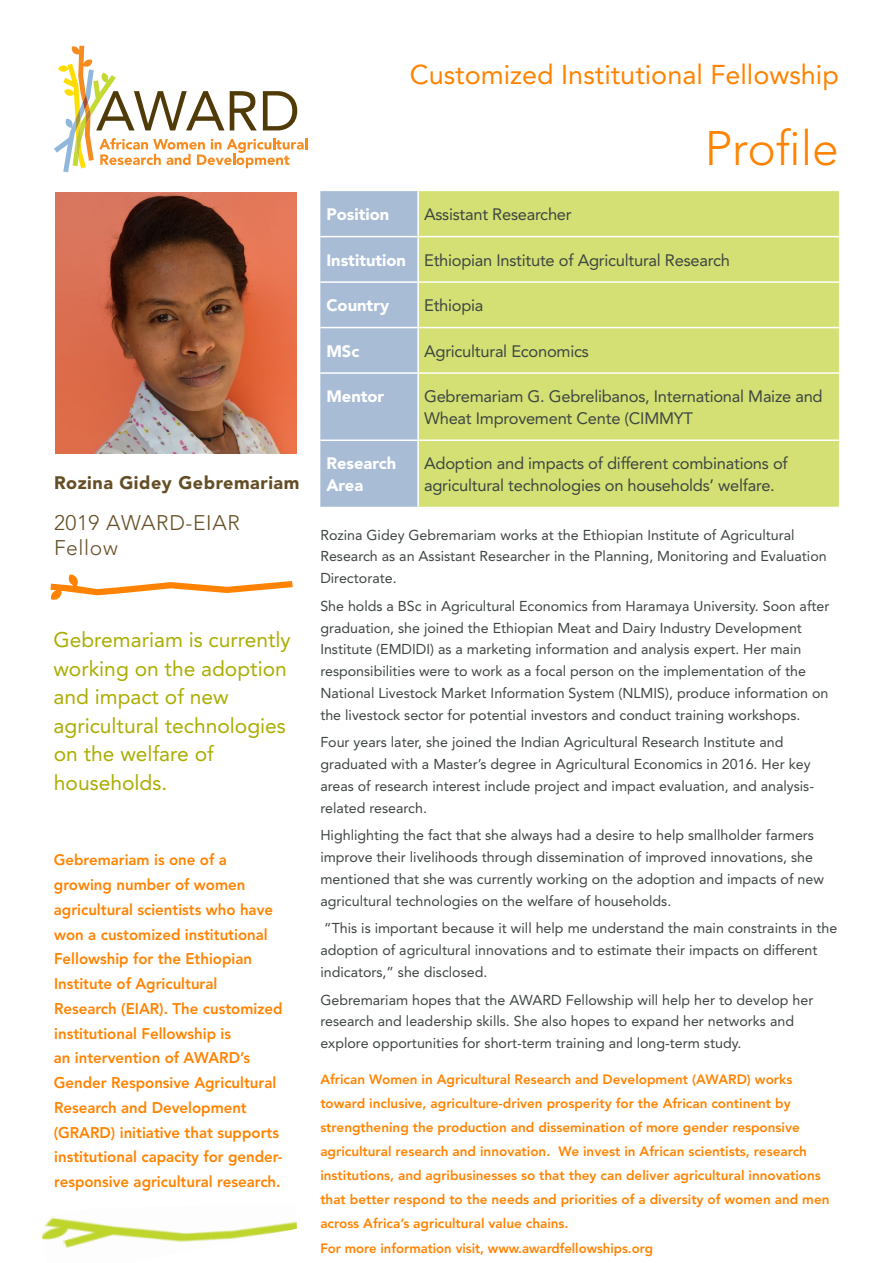
<style>
.page{position:relative;width:893px;height:1263px;background:#fff}
.page>*{position:absolute;margin:0;border:0;box-sizing:border-box;transform-origin:0 0}
.t1{font:300 48px "Avenir LT Std";color:#ff8300}
.t2{font:27px "Avenir LT Std";color:#ff8300}
.t3{font:21px/28.5px "Avenir LT Std";color:#aaad00}
.t4{font:300 21px/25.5px "Avenir LT Std";letter-spacing:.03em;color:#644e25}
.t5{font:900 18px "Avenir LT Std";letter-spacing:.03em;color:#644e25}
.t6{font:16.5px/21.8px "Avenir LT Std";letter-spacing:-.015em;color:#3e4543}
.t7{font:900 16.5px/21.8px "Avenir LT Std";color:#fff}
.t8{font:800 15.45px/24.8px "Avenir LT Std";color:#ff8300}
.t9{font:800 15px "Avenir LT Std";color:#ff8300}
.t10{font:14.25px/21.8px "Avenir LT Std";color:#3e4543}
.t11{font:800 13.5px/24.2px "Avenir LT Std";color:#ff8300}
.s1{font-weight:900;color:#fff}
.s2{font-size:15.45px}
</style>
<div class="page">
<svg style="left:54px;top:46px;width:253px;height:126px"></svg>
<div style="left:320px;top:191px;width:97px;height:316px;background:#a9bcd6"></div>
<div style="left:419px;top:191px;width:420px;height:316px;background:#d4e073"></div>
<hr style="left:320px;top:236px;width:98px;height:1px;background:#fff">
<hr style="left:418px;top:236px;width:421px;height:1px;background:#fff">
<hr style="left:320px;top:281px;width:98px;height:2px;background:#fff">
<hr style="left:418px;top:281px;width:421px;height:2px;background:#fff">
<hr style="left:320px;top:327px;width:98px;height:1px;background:#fff">
<hr style="left:320px;top:372px;width:98px;height:2px;background:#fff">
<hr style="left:418px;top:327px;width:421px;height:1px;background:#fff">
<hr style="left:320px;top:439px;width:98px;height:2px;background:#fff">
<hr style="left:418px;top:372px;width:421px;height:2px;background:#fff">
<hr style="left:418px;top:439px;width:421px;height:2px;background:#fff">
<svg style="left:50px;top:574px;width:243px;height:26px"></svg>
<img style="left:55px;top:192px;width:241px;height:261px">
<img style="left:41px;top:1216px;width:256px;height:32px">
<h2 class="t2" style="left:410px;top:58px;width:431px">Customized Institutional Fellowship</h2>
<h1 class="t1" style="left:705px;top:120px;width:136px">Profile</h1>
<p class="t7" style="left:326px;top:203px;width:64px">Position</p>
<p class="t6" style="left:424px;top:204px;width:149px">Assistant Researcher</p>
<p class="t6" style="left:326px;top:249px;width:405px"><span class="s1">Institution</span> Ethiopian Institute of Agricultural Research</p>
<p class="t7" style="left:326px;top:294px;width:64px">Country</p>
<p class="t6" style="left:424px;top:295px;width:61px">Ethiopia</p>
<p class="t7" style="left:326px;top:340px;width:34px">MSc</p>
<p class="t6" style="left:424px;top:340px;width:166px">Agricultural Economics</p>
<p class="t7" style="left:326px;top:385px;width:60px">Mentor</p>
<p class="t6" style="left:424px;top:386px;width:400px">Gebremariam G. Gebrelibanos, International Maize and<br>Wheat Improvement Cente (CIMMYT</p>
<p class="t7" style="left:326px;top:453px;width:71px">Research<br>Area</p>
<p class="t6" style="left:424px;top:453px;width:365px">Adoption and impacts of different combinations of</p>
<p class="t5" style="left:54px;top:472px;width:247px">Rozina Gidey Gebremariam</p>
<p class="t6" style="left:424px;top:474px;width:352px">agricultural technologies on households’ welfare.</p>
<h3 class="t4" style="left:54px;top:510px;width:187px">2019 AWARD-EIAR<br>Fellow</h3>
<p class="t10" style="left:320px;top:524px;width:508px">Rozina Gidey Gebremariam works at the Ethiopian Institute of Agricultural<br>Research as an Assistant Researcher in the Planning, Monitoring and Evaluation<br>Directorate.</p>
<p class="t10" style="left:320px;top:595px;width:511px">She holds a BSc in Agricultural Economics from Haramaya University. Soon after graduation, she joined the Ethiopian Meat and Dairy Industry Development Institute (EMDIDI) as a marketing information and analysis expert. Her main responsibilities were to work as a focal person on the implementation of the National Livestock Market Information System (NLMIS), produce information on the livestock sector for potential investors and conduct training workshops.</p>
<p class="t10" style="left:320px;top:732px;width:495px">Four years later, she joined the Indian Agricultural Research Institute and graduated with a Master’s degree in Agricultural Economics in 2016. Her key areas of research interest include project and impact evaluation, and analysis&shy;related research.</p>
<p class="t10" style="left:320px;top:825px;width:505px">Highlighting the fact that she always had a desire to help smallholder farmers improve their livelihoods through dissemination of improved innovations, she mentioned that she was currently working on the adoption and impacts of new agricultural technologies on the welfare of households.</p>
<p class="t10" style="left:320px;top:918px;width:518px">“This is important because it will help me understand the main constraints in the adoption of agricultural innovations and to estimate their impacts on different indicators,” she disclosed.</p>
<p class="t10" style="left:320px;top:989px;width:494px">Gebremariam hopes that the AWARD Fellowship will help her to develop her research and leadership skills. She also hopes to expand her networks and explore opportunities for short-term training and long-term study.</p>
<p class="t11" style="left:320px;top:1067px;width:511px">African Women in Agricultural Research and Development (AWARD) works toward inclusive, agriculture-driven prosperity for the African continent by strengthening the production and dissemination of more gender responsive agricultural research and innovation. We invest in African scientists, research institutions, and agribusinesses so that they can deliver agricultural innovations that better respond to the needs and priorities of a diversity of women and men across Africa’s agricultural value chains.<br>For more information visit, www.awardfellowships.org</p>
<h3 class="t3" style="left:53px;top:626px;width:239px">Gebremariam is currently working on the adoption and impact of new agricultural technologies on the welfare of households.</h3>
<p class="t9" style="left:54px;top:851px;width:175px">Gebremariam <span class="s2">is one of a</span></p>
<p class="t8" style="left:54px;top:872px;width:230px">growing number of women agricultural scientists who have won a customized institutional<br>Fellowship for the Ethiopian<br>Institute of Agricultural<br>Research (EIAR). The customized institutional Fellowship is<br>an intervention of AWARD’s<br>Gender Responsive Agricultural<br>Research and Development (GRARD) initiative that supports institutional capacity for gender&shy;responsive agricultural research.</p>
</div>
